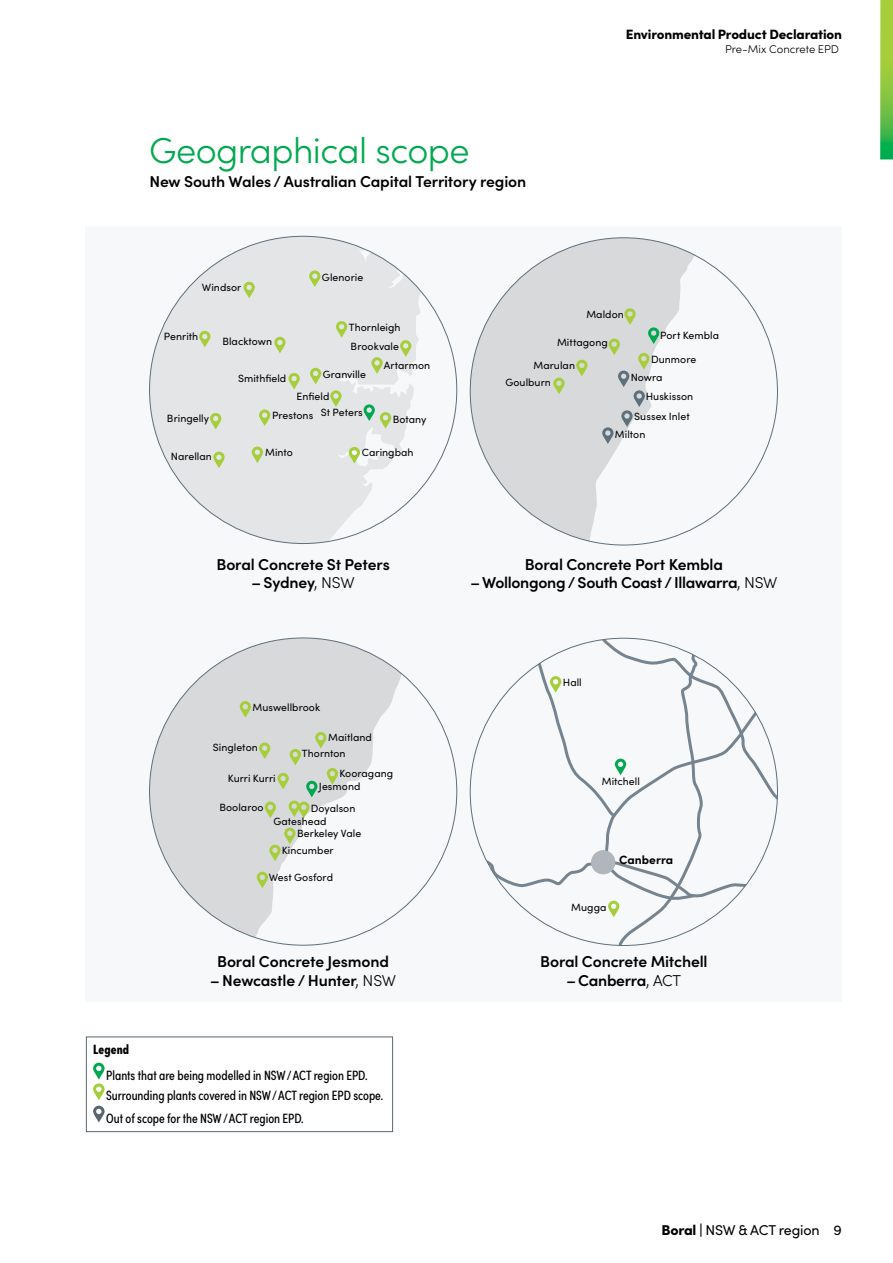
<style>
.page{position:relative;width:893px;height:1263px;background:#fff}
.page>*{position:absolute;margin:0;border:0;box-sizing:border-box;transform-origin:0 0}
.t1{font:300 36px "Sofia Pro";letter-spacing:-.015em;color:#00a94f}
.t2{font:600 15.75px "Sofia Pro";letter-spacing:-.01em;color:#000}
.t3{font:14.25px "Sofia Pro";letter-spacing:-.015em;color:#000}
.t4{font:13.5px/20.7px "Sofia Pro Condensed";color:#000}
.t5{font:900 13.5px "Sofia Pro";letter-spacing:-.015em;color:#000}
.t6{font:900 13.5px "Sofia Pro Condensed";letter-spacing:.01em;color:#000}
.t7{font:700 12px "Sofia Pro";color:#000}
.t8{font:300 11.25px "Sofia Pro";letter-spacing:-.005em;color:#000}
.t9{font:10.5px/15.9px "Sofia Pro";letter-spacing:.005em;color:#000}
.s1{font-weight:300}
.s2{font-weight:900}
</style>
<div class="page">
<svg style="left:880px;top:0;width:13px;height:159px;background:#7ec545"></svg>
<div style="left:85px;top:226px;width:757px;height:775px;background:#f7f8f9"></div>
<svg style="left:93px;top:1063px;width:12px;height:37px"></svg>
<svg style="left:93px;top:1106px;width:12px;height:16px"></svg>
<div style="left:86px;top:1036px;width:307px;height:96px;border:1px solid #5a666f"></div>
<svg style="left:150px;top:236px;width:307px;height:307px;fill:#e4e5e6"></svg>
<svg style="left:150px;top:638px;width:307px;height:307px"></svg>
<svg style="left:470px;top:238px;width:307px;height:307px"></svg>
<svg style="left:244px;top:282px;width:11px;height:16px"></svg>
<svg style="left:274px;top:337px;width:12px;height:16px"></svg>
<svg style="left:199px;top:331px;width:11px;height:16px"></svg>
<svg style="left:336px;top:321px;width:11px;height:17px"></svg>
<svg style="left:400px;top:340px;width:11px;height:17px"></svg>
<svg style="left:371px;top:357px;width:12px;height:17px"></svg>
<svg style="left:310px;top:368px;width:11px;height:16px"></svg>
<svg style="left:288px;top:373px;width:12px;height:16px"></svg>
<svg style="left:210px;top:413px;width:11px;height:16px"></svg>
<svg style="left:240px;top:701px;width:11px;height:17px"></svg>
<svg style="left:259px;top:742px;width:11px;height:17px"></svg>
<svg style="left:315px;top:732px;width:11px;height:16px"></svg>
<svg style="left:290px;top:749px;width:11px;height:16px"></svg>
<svg style="left:327px;top:768px;width:11px;height:16px"></svg>
<svg style="left:479px;top:638px;width:298px;height:307px"></svg>
<svg style="left:269px;top:828px;width:27px;height:33px"></svg>
<svg style="left:257px;top:872px;width:11px;height:16px"></svg>
<svg style="left:265px;top:773px;width:52px;height:45px;background:#c7d6ba"></svg>
<svg style="left:259px;top:409px;width:11px;height:17px"></svg>
<svg style="left:330px;top:390px;width:12px;height:17px"></svg>
<svg style="left:364px;top:404px;width:27px;height:25px"></svg>
<svg style="left:349px;top:447px;width:11px;height:16px"></svg>
<svg style="left:252px;top:446px;width:11px;height:17px"></svg>
<svg style="left:213px;top:452px;width:12px;height:16px"></svg>
<svg style="left:309px;top:270px;width:11px;height:17px"></svg>
<svg style="left:553px;top:378px;width:12px;height:16px"></svg>
<svg style="left:576px;top:360px;width:11px;height:16px"></svg>
<svg style="left:602px;top:308px;width:57px;height:136px"></svg>
<p class="t5" style="left:626px;top:23px;width:218px">Environmental Product Declaration</p>
<h1 class="t1" style="left:149px;top:124px;width:322px">Geographical scope</h1>
<h2 class="t2" style="left:149px;top:169px;width:378px">New South Wales / Australian Capital Territory region</h2>
<p class="t9" style="left:202px;top:279px;width:41px">Windsor</p>
<p class="t9" style="left:322px;top:269px;width:43px">Glenorie</p>
<p class="t8" style="left:725px;top:41px;width:115px">Pre-Mix Concrete EPD</p>
<p class="t9" style="left:164px;top:328px;width:36px">Penrith</p>
<p class="t9" style="left:167px;top:410px;width:44px">Bringelly</p>
<p class="t9" style="left:171px;top:448px;width:43px">Narellan</p>
<p class="t9" style="left:222px;top:333px;width:51px">Blacktown</p>
<p class="t9" style="left:238px;top:370px;width:50px">Smithfield</p>
<p class="t9" style="left:349px;top:319px;width:53px">Thornleigh</p>
<p class="t9" style="left:351px;top:338px;width:50px">Brookvale</p>
<p class="t9" style="left:323px;top:366px;width:45px">Granville</p>
<p class="t9" style="left:384px;top:356px;width:48px">Artarmon</p>
<p class="t9" style="left:321px;top:388px;width:43px;text-indent:-24px">Enfield<br>St Peters</p>
<p class="t9" style="left:272px;top:407px;width:43px">Prestons</p>
<p class="t9" style="left:265px;top:444px;width:29px">Minto</p>
<p class="t9" style="left:393px;top:411px;width:35px">Botany</p>
<p class="t9" style="left:362px;top:443px;width:53px">Caringbah</p>
<h2 class="t2" style="left:216px;top:552px;width:175px">Boral Concrete St Peters</h2>
<h2 class="t2" style="left:252px;top:571px;width:105px">– Sydney<span class="s1">, NSW</span></h2>
<p class="t9" style="left:253px;top:698px;width:69px">Muswellbrook</p>
<p class="t9" style="left:586px;top:306px;width:39px">Maldon</p>
<p class="t9" style="left:533px;top:331px;width:76px;line-height:22.2px;text-indent:24px">Mittagong<br>Marulan</p>
<p class="t9" style="left:505px;top:374px;width:47px">Goulburn</p>
<p class="t9" style="left:660px;top:326px;width:61px">Port Kembla</p>
<p class="t9" style="left:631px;top:349px;width:67px;line-height:18px;text-indent:20px">Dunmore<br>Nowra</p>
<p class="t9" style="left:634px;top:386px;width:61px;line-height:20.1px;text-indent:12px">Huskisson<br>Sussex Inlet</p>
<p class="t9" style="left:615px;top:426px;width:32px">Milton</p>
<h2 class="t2" style="left:525px;top:552px;width:200px">Boral Concrete Port Kembla</h2>
<h2 class="t2" style="left:470px;top:571px;width:309px">– Wollongong / South Coast / Illawarra<span class="s1">, NSW</span></h2>
<p class="t9" style="left:563px;top:674px;width:20px">Hall</p>
<p class="t9" style="left:302px;top:728px;width:71px;text-indent:26px">Maitland<br>Thornton</p>
<p class="t9" style="left:319px;top:766px;width:76px;line-height:13.2px;text-indent:20px">Kooragang<br>Jesmond</p>
<p class="t9" style="left:602px;top:773px;width:40px">Mitchell</p>
<p class="t9" style="left:311px;top:799px;width:46px">Doyalson</p>
<p class="t9" style="left:282px;top:824px;width:81px;line-height:17px;text-indent:16px">Berkeley Vale<br>Kincumber</p>
<p class="t9" style="left:269px;top:869px;width:66px">West Gosford</p>
<p class="t9" style="left:213px;top:739px;width:46px">Singleton</p>
<p class="t9" style="left:228px;top:769px;width:49px">Kurri Kurri</p>
<p class="t9" style="left:219px;top:799px;width:46px">Boolaroo</p>
<p class="t9" style="left:273px;top:813px;width:55px">Gateshead</p>
<p class="t7" style="left:619px;top:850px;width:56px">Canberra</p>
<h2 class="t2" style="left:217px;top:950px;width:174px">Boral Concrete Jesmond</h2>
<h2 class="t2" style="left:210px;top:969px;width:187px">– Newcastle / Hunter<span class="s1">, NSW</span></h2>
<p class="t6" style="left:93px;top:1039px;width:38px">Legend</p>
<p class="t4" style="left:106px;top:1064px;width:279px">Plants that are being modelled in NSW/ACT region EPD.<br>Surrounding plants covered in NSW/ACT region EPD scope.</p>
<p class="t4" style="left:106px;top:1107px;width:199px">Out of scope for the NSW/ACT region EPD.</p>
<p class="t9" style="left:571px;top:898px;width:37px">Mugga</p>
<h2 class="t2" style="left:540px;top:950px;width:169px">Boral Concrete Mitchell</h2>
<h2 class="t2" style="left:566px;top:969px;width:116px">– Canberra<span class="s1">, ACT</span></h2>
<h3 class="t3" style="left:661px;top:1220px;width:182px"><span class="s2">Boral |</span> NSW &amp; ACT region 9</h3>
</div>
